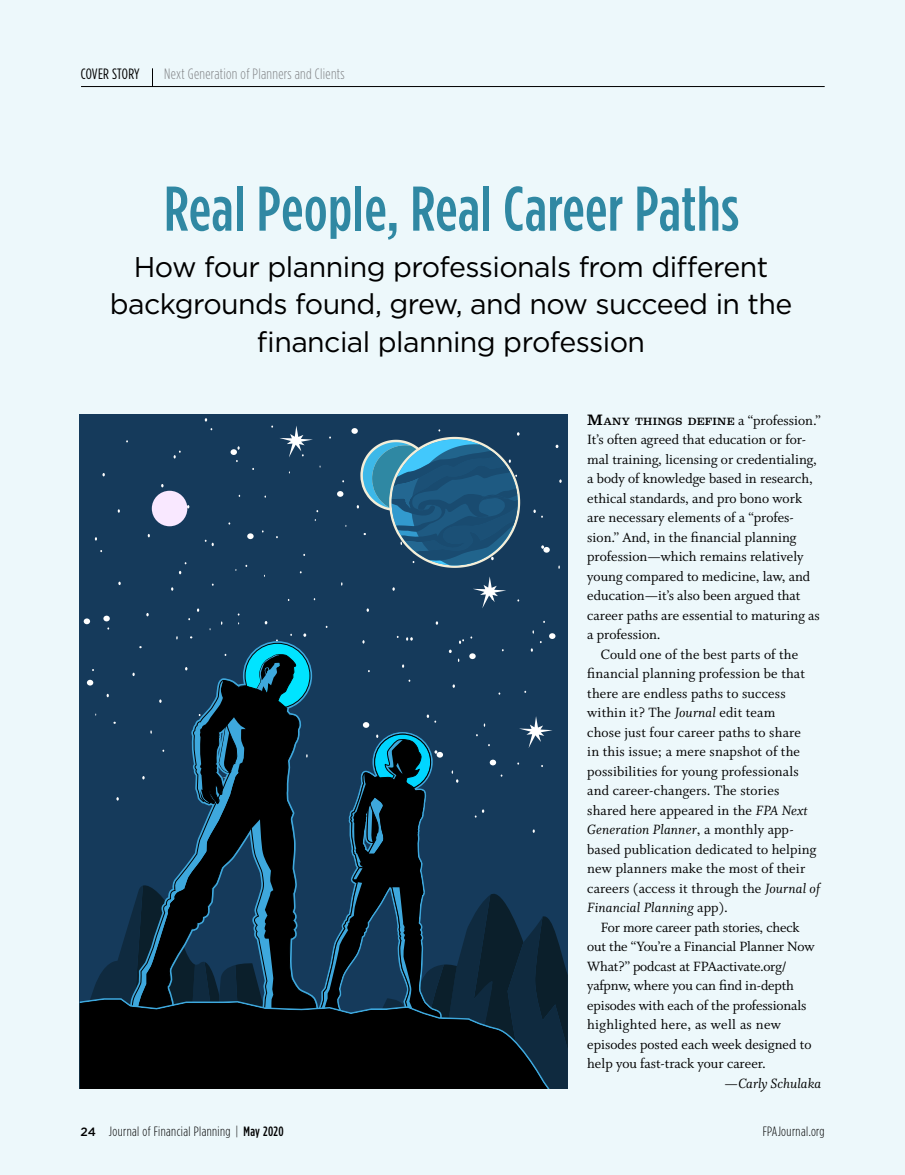
<style>
.page{position:relative;width:905px;height:1175px;background:#fff}
.page>*{position:absolute;margin:0;border:0;box-sizing:border-box;transform-origin:0 0}
.t1{font:500 63px "Gotham Condensed";letter-spacing:.01em;color:#3088a3}
.t2{font:28.5px/37.5px "Gotham";letter-spacing:-.02em;color:#000;text-align:center}
.t3{font:15px/19.5px "Whitman Roman LF";color:#000}
.t4{font:15px "Whitman Italic LF";letter-spacing:.01em;color:#000}
.t5{font:300 15px "Gotham Condensed";letter-spacing:.02em;color:#808285}
.t6{font:15px "Gotham Condensed";letter-spacing:.005em;color:#000}
.t7{font:300 13.5px "Gotham Condensed";letter-spacing:.03em;color:#000}
.t8{font:500 9.45px "Belizio";letter-spacing:.03em;color:#000}
.s1{font-size:13.5px}
.s2{font-family:"Whitman Roman LF";font-weight:400;font-size:15px}
.s3{font-family:"Whitman Italic LF"}
.s4{font-family:"Whitman Roman LF"}
.s5{font-family:"Gotham";font-weight:500;font-size:12px}
.s6{font-weight:500}
</style>
<div class="page">
<div style="left:0;top:0;width:904px;height:1174px;background:#edf8fb"></div>
<hr style="left:81px;top:86px;width:743px;height:1px;background:#000">
<svg style="left:152px;top:68px;width:1px;height:18px"></svg>
<svg style="left:80px;top:418px;width:488px;height:670px;background:#14354e"></svg>
<p class="t6" style="left:81px;top:65px;width:60px">COVER STORY</p>
<p class="t5" style="left:164px;top:65px;width:182px">Next Generation of Planners and Clients</p>
<h1 class="t1" style="left:164px;top:172px;width:576px">Real People, Real Career Paths</h1>
<h2 class="t2" style="left:110px;top:247px;width:684px">How four planning professionals from different backgrounds found, grew, and now succeed in the financial planning profession</h2>
<p class="t8" style="left:587px;top:415px;width:235px"><span class="s1">M</span>ANY THINGS DEFINE <span class="s2">a “profession.”</span></p>
<p class="t3" style="left:587px;top:430px;width:234px">It’s often agreed that education or for&shy;mal training, licensing or credentialing, a body of knowledge based in research, ethical standards, and pro bono work are necessary elements of a “profes&shy;sion.” And, in the financial planning profession—which remains relatively young compared to medicine, law, and education—it’s also been argued that career paths are essential to maturing as a profession.</p>
<p class="t3" style="left:587px;top:644px;width:222px;text-indent:14px">Could one of the best parts of the financial planning profession be that there are endless paths to success within it? The <span class="s3">Journal</span> edit team chose just four career paths to share in this issue; a mere snapshot of the possibilities for young professionals and career-changers. The stories shared here appeared in the <span class="s3">FPA Next</span></p>
<p class="t4" style="left:587px;top:821px;width:208px">Generation Planner<span class="s4">, a monthly app-</span></p>
<p class="t3" style="left:587px;top:839px;width:234px">based publication dedicated to helping new planners make the most of their careers (access it through the <span class="s3">Journal of</span></p>
<p class="t4" style="left:587px;top:899px;width:142px">Financial Planning <span class="s4">app).</span></p>
<p class="t3" style="left:587px;top:917px;width:229px;text-indent:14px">For more career path stories, check out the “You’re a Financial Planner Now What?” podcast at FPAactivate.org/ yafpnw, where you can find in-depth episodes with each of the professionals highlighted here, as well as new episodes posted each week designed to help you fast-track your career.</p>
<p class="t4" style="left:724px;top:1075px;width:98px">—Carly Schulaka</p>
<p class="t7" style="left:81px;top:1123px;width:204px"><span class="s5">24</span> Journal of Financial Planning | <span class="s6">May 2020</span></p>
<p class="t7" style="left:762px;top:1123px;width:64px">FPAJournal.org</p>
</div>
